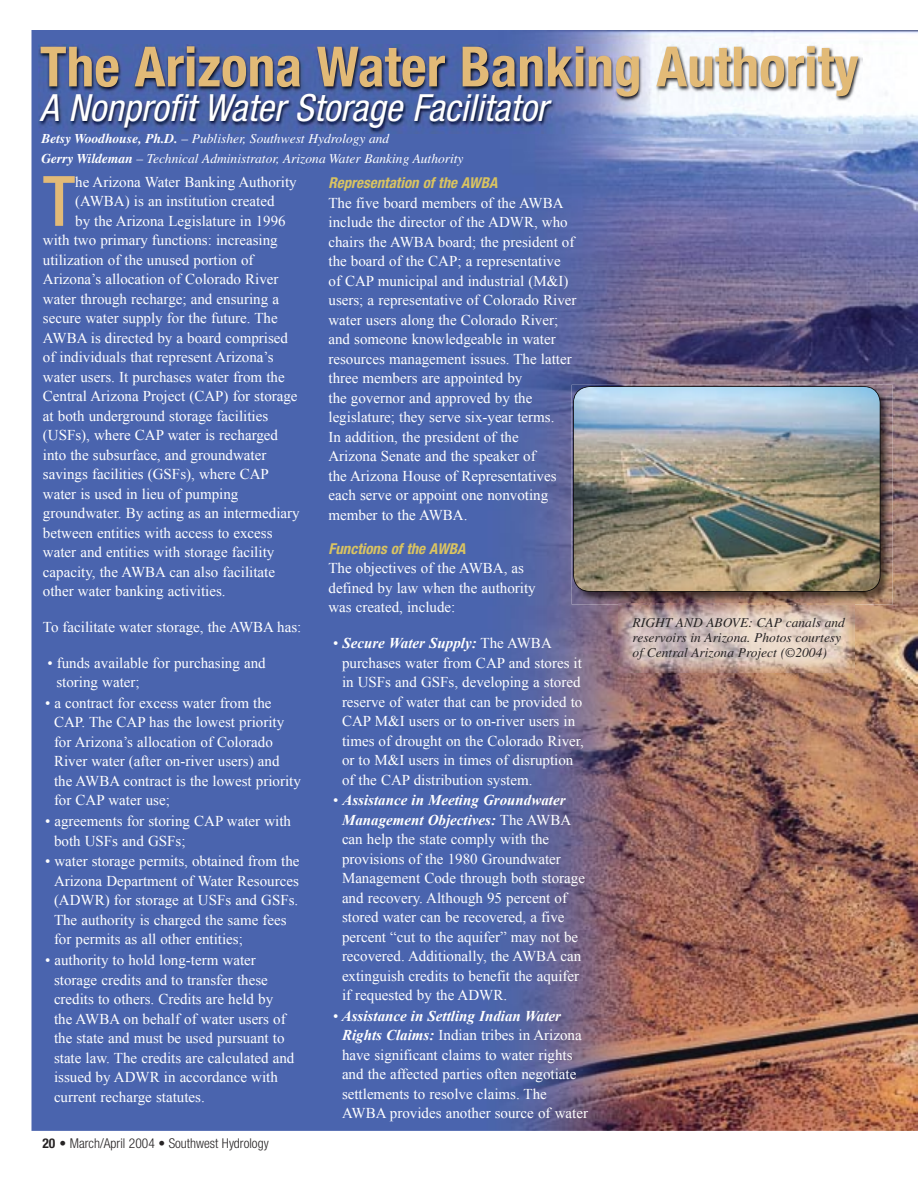
<style>
.page{position:relative;width:918px;height:1188px;background:#fff}
.page>*{position:absolute;margin:0;border:0;box-sizing:border-box;transform-origin:0 0}
.t1{font:500 condensed 69.6px "Helvetica Neue LT";color:#e2ba77}
.t2{font:700 condensed 55.5px "Helvetica Neue LT";color:#e2ba77}
.t3{font:italic condensed 37.5px "Helvetica Neue LT";color:#fff}
.t4{font:15px/19.5px "Times New Roman";color:#fff}
.t5{font:italic 700 condensed 15px "Helvetica Neue LT";color:#dac461}
.t6{font:italic 13.5px/20.4px "Times";color:#fff}
.t7{font:italic 13.5px/15px "Times";color:#272425}
.t8{font:300 condensed 13.5px "Helvetica Neue LT";color:#272425}
.s1{font-weight:700}
.s2{font-weight:700;font-style:italic}
</style>
<div class="page">
<img style="left:32px;top:30px;width:886px;height:1101px">
<img style="left:38px;top:45px;width:824px;height:88px">
<img style="left:572px;top:385px;width:321px;height:220px">
<img style="left:573px;top:386px;width:308px;height:206px">
<img style="left:618px;top:603px;width:236px;height:70px">
<h2 class="t2" style="left:40px;top:33px;width:820px">The Arizona Water Banking Authority</h2>
<h3 class="t3" style="left:40px;top:86px;width:509px">A Nonprofit Water Storage Facilitator</h3>
<p class="t6" style="left:41px;top:128px;width:424px"><span class="s1">Betsy Woodhouse, Ph.D.</span> – Publisher, Southwest Hydrology and<br><span class="s1">Gerry Wildeman</span> – Technical Administrator, Arizona Water Banking Authority</p>
<h1 class="t1" style="left:43px;top:160px;width:34px">T</h1>
<p class="t4" style="left:75px;top:172px;width:223px">he Arizona Water Banking Authority</p>
<p class="t4" style="left:75px;top:191px;width:201px">(AWBA) is an institution created</p>
<p class="t4" style="left:75px;top:211px;width:212px">by the Arizona Legislature in 1996</p>
<p class="t4" style="left:43px;top:230px;width:236px">with two primary functions: increasing</p>
<p class="t4" style="left:43px;top:250px;width:212px">utilization of the unused portion of</p>
<p class="t4" style="left:43px;top:269px;width:237px">Arizona’s allocation of Colorado River</p>
<p class="t4" style="left:43px;top:289px;width:238px">water through recharge; and ensuring a</p>
<p class="t4" style="left:43px;top:308px;width:236px">secure water supply for the future. The</p>
<p class="t4" style="left:43px;top:328px;width:247px">AWBA is directed by a board comprised</p>
<p class="t4" style="left:43px;top:347px;width:232px">of individuals that represent Arizona’s</p>
<p class="t4" style="left:43px;top:367px;width:243px">water users. It purchases water from the</p>
<p class="t4" style="left:43px;top:386px;width:256px">Central Arizona Project (CAP) for storage</p>
<p class="t4" style="left:43px;top:406px;width:227px">at both underground storage facilities</p>
<p class="t4" style="left:43px;top:425px;width:237px">(USFs), where CAP water is recharged</p>
<p class="t4" style="left:43px;top:445px;width:225px">into the subsurface, and groundwater</p>
<p class="t4" style="left:43px;top:464px;width:228px">savings facilities (GSFs), where CAP</p>
<p class="t4" style="left:43px;top:484px;width:197px">water is used in lieu of pumping</p>
<p class="t4" style="left:43px;top:503px;width:258px">groundwater. By acting as an intermediary</p>
<p class="t4" style="left:43px;top:523px;width:231px">between entities with access to excess</p>
<p class="t4" style="left:43px;top:542px;width:233px">water and entities with storage facility</p>
<p class="t4" style="left:43px;top:562px;width:234px">capacity, the AWBA can also facilitate</p>
<p class="t4" style="left:43px;top:581px;width:184px">other water banking activities.</p>
<p class="t4" style="left:43px;top:617px;width:260px">To facilitate water storage, the AWBA has:</p>
<p class="t4" style="left:56px;top:653px;width:211px;text-indent:-9px">• funds available for purchasing and storing water;</p>
<p class="t4" style="left:54px;top:693px;width:248px;text-indent:-9px">• a contract for excess water from the CAP. The CAP has the lowest priority for Arizona’s allocation of Colorado River water (after on-river users) and the AWBA contract is the lowest priority for CAP water use;</p>
<p class="t4" style="left:54px;top:811px;width:239px;text-indent:-9px">• agreements for storing CAP water with both USFs and GSFs;</p>
<p class="t4" style="left:54px;top:851px;width:247px;text-indent:-9px">• water storage permits, obtained from the Arizona Department of Water Resources (ADWR) for storage at USFs and GSFs.<br>The authority is charged the same fees for permits as all other entities;</p>
<p class="t4" style="left:54px;top:950px;width:242px;text-indent:-9px">• authority to hold long-term water storage credits and to transfer these credits to others. Credits are held by the AWBA on behalf of water users of the state and must be used pursuant to state law. The credits are calculated and issued by ADWR in accordance with current recharge statutes.</p>
<p class="t8" style="left:42px;top:1135px;width:228px"><span class="s1">20</span> • March/April 2004 • Southwest Hydrology</p>
<p class="t5" style="left:329px;top:174px;width:170px">Representation of the AWBA</p>
<p class="t4" style="left:329px;top:193px;width:250px">The five board members of the AWBA include the director of the ADWR, who chairs the AWBA board; the president of the board of the CAP; a representative of CAP municipal and industrial (M&amp;I) users; a representative of Colorado River water users along the Colorado River; and someone knowledgeable in water resources management issues. The latter three members are appointed by<br>the governor and approved by the legislature; they serve six-year terms.<br>In addition, the president of the<br>Arizona Senate and the speaker of<br>the Arizona House of Representatives each serve or appoint one nonvoting member to the AWBA.</p>
<p class="t5" style="left:329px;top:539px;width:138px">Functions of the AWBA</p>
<p class="t4" style="left:329px;top:558px;width:209px">The objectives of the AWBA, as defined by law when the authority was created, include:</p>
<p class="t4" style="left:342px;top:633px;width:244px;text-indent:-9px">• <span class="s2">Secure Water Supply:</span> The AWBA purchases water from CAP and stores it in USFs and GSFs, developing a stored reserve of water that can be provided to CAP M&amp;I users or to on-river users in times of drought on the Colorado River, or to M&amp;I users in times of disruption of the CAP distribution system.</p>
<p class="t4" style="left:342px;top:790px;width:245px;text-indent:-9px">• <span class="s2">Assistance in Meeting Groundwater Management Objectives:</span> The AWBA can help the state comply with the provisions of the 1980 Groundwater Management Code through both storage and recovery. Although 95 percent of stored water can be recovered, a five percent “cut to the aquifer” may not be recovered. Additionally, the AWBA can extinguish credits to benefit the aquifer if requested by the ADWR.</p>
<p class="t4" style="left:342px;top:1006px;width:248px;text-indent:-9px">• <span class="s2">Assistance in Settling Indian Water Rights Claims:</span> Indian tribes in Arizona have significant claims to water rights and the affected parties often negotiate settlements to resolve claims. The AWBA provides another source of water</p>
<p class="t7" style="left:633px;top:615px;width:214px">RIGHT AND ABOVE: CAP canals and reservoirs in Arizona. Photos courtesy of Central Arizona Project (©2004)</p>
</div>
